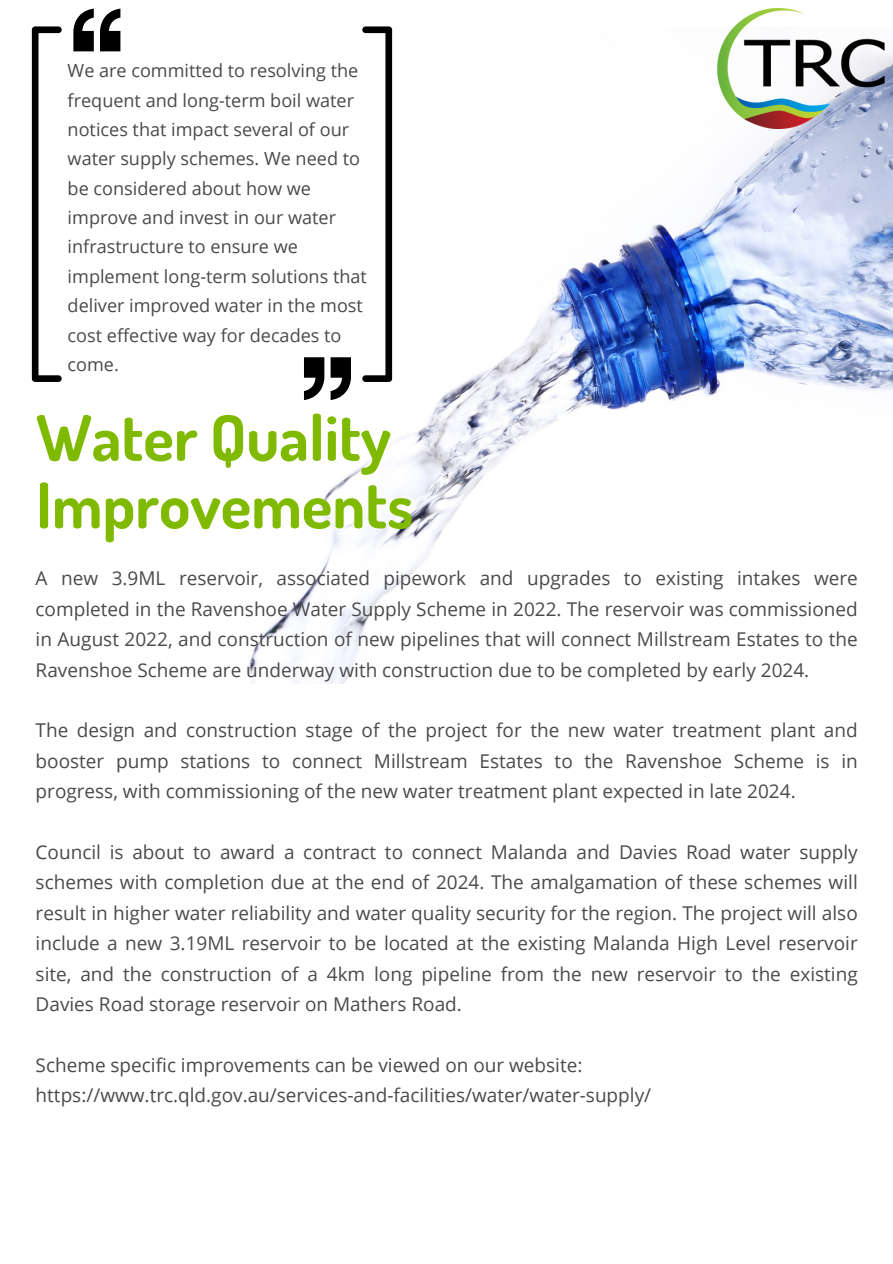
<style>
.page{position:relative;width:893px;height:1264px;background:#fff}
.page>*{position:absolute;margin:0;border:0;box-sizing:border-box;transform-origin:0 0}
.t1{font:700 63px "Dosis";color:#7fba00}
.t2{font:19.05px/30.3px "Open Sans";color:#4a4a4a;text-align:justify}
.t3{font:18px/29.4px "Open Sans";color:#4a4a4a}
</style>
<div class="page">
<img style="left:31px;top:29px;width:861px;height:654px">
<svg style="left:73px;top:9px;width:21px;height:42px"></svg>
<svg style="left:100px;top:9px;width:20px;height:42px"></svg>
<svg style="left:330px;top:357px;width:21px;height:43px"></svg>
<svg style="left:304px;top:357px;width:20px;height:43px"></svg>
<svg style="left:32px;top:26px;width:30px;height:356px"></svg>
<svg style="left:362px;top:26px;width:30px;height:356px"></svg>
<img style="left:717px;top:9px;width:168px;height:120px">
<p class="t3" style="left:68px;top:55px;width:301px">We are committed to resolving the frequent and long-term boil water notices that impact several of our water supply schemes. We need to be considered about how we improve and invest in our water infrastructure to ensure we implement long-term solutions that deliver improved water in the most cost effective way for decades to come.</p>
<p class="t1" style="left:36px;top:396px;width:356px">Water Quality</p>
<p class="t1" style="left:36px;top:464px;width:378px">Improvements</p>
<p class="t2" style="left:36px;top:563px;width:823px">A new 3.9ML reservoir, associated pipework and upgrades to existing intakes were completed in the Ravenshoe Water Supply Scheme in 2022. The reservoir was commissioned in August 2022, and construction of new pipelines that will connect Millstream Estates to the Ravenshoe Scheme are underway with construction due to be completed by early 2024.</p>
<p class="t2" style="left:36px;top:715px;width:823px">The design and construction stage of the project for the new water treatment plant and booster pump stations to connect Millstream Estates to the Ravenshoe Scheme is in progress, with commissioning of the new water treatment plant expected in late 2024.</p>
<p class="t2" style="left:36px;top:836px;width:823px">Council is about to award a contract to connect Malanda and Davies Road water supply schemes with completion due at the end of 2024. The amalgamation of these schemes will result in higher water reliability and water quality security for the region. The project will also include a new 3.19ML reservoir to be located at the existing Malanda High Level reservoir site, and the construction of a 4km long pipeline from the new reservoir to the existing Davies Road storage reservoir on Mathers Road.</p>
<p class="t2" style="left:36px;top:1049px;width:617px">Scheme specific improvements can be viewed on our website: https://www.trc.qld.gov.au/services-and-facilities/water/water-supply/</p>
</div>
